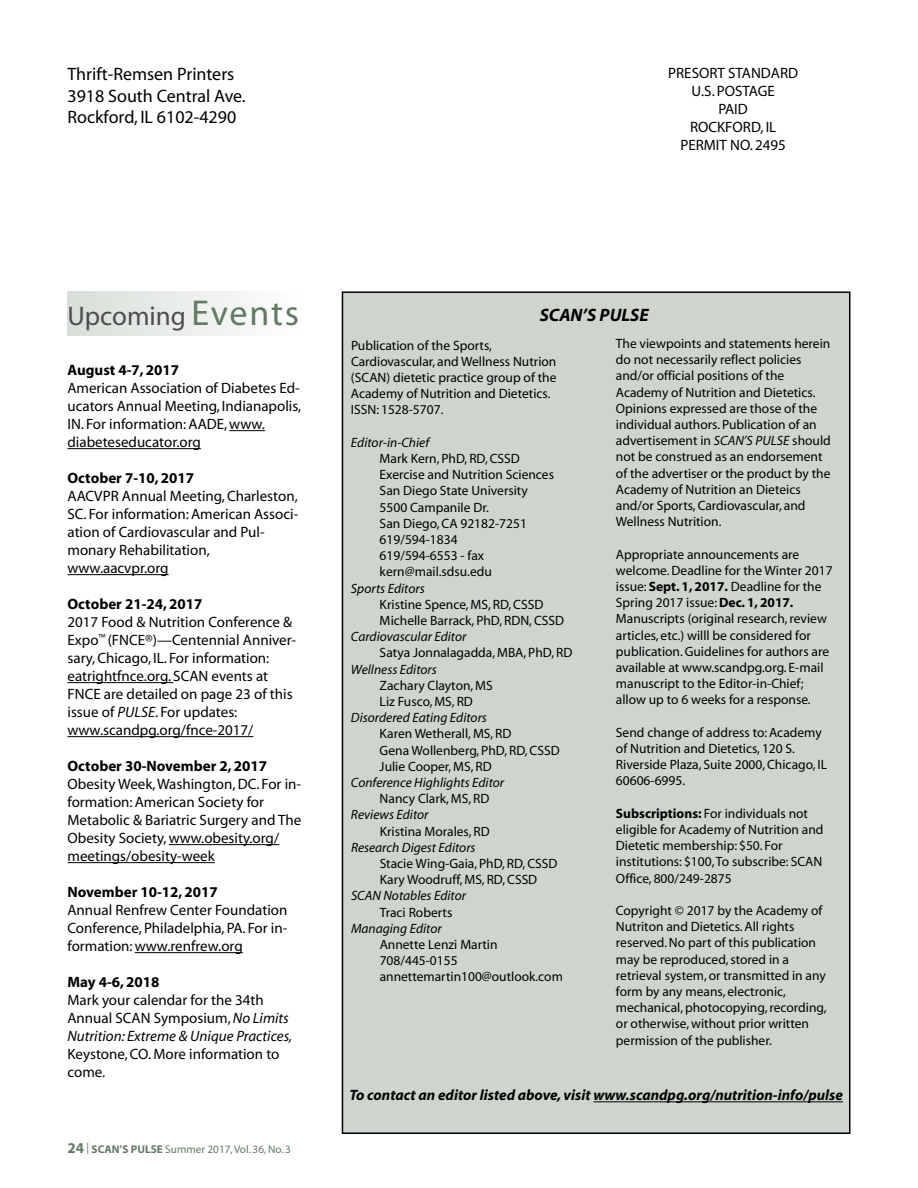
<style>
.page{position:relative;width:918px;height:1188px;background:#fff}
.page>*{position:absolute;margin:0;border:0;box-sizing:border-box;transform-origin:0 0}
.t1{font:27px "Myriad";color:#4d4d4d}
.t2{font:18px/21.6px "Myriad";color:#000}
.t3{font:italic 700 18px "Myriad";color:#000}
.t4{font:15px/18px "Myriad";color:#000}
.t5{font:700 15px "Myriad";color:#000}
.t6{font:italic 700 15px "Myriad";color:#000}
.t7{font:13.5px/16.2px "Myriad";color:#000}
.t8{font:italic 13.5px "Myriad";color:#000}
.t9{font:11.25px "Myriad";color:#627a63}
.s1{font-size:36px;color:#627a63}
.s2{font-style:italic}
.s3{font-weight:700;font-size:15px}
.s4{font-weight:700}
</style>
<div class="page">
<div style="left:342px;top:292px;width:508px;height:841px;background:#ced5ce"></div>
<hr style="left:593px;top:1101px;width:250px;height:1px;background:#000">
<hr style="left:229px;top:430px;width:36px;height:1px;background:#000">
<hr style="left:68px;top:448px;width:133px;height:1px;background:#000">
<hr style="left:68px;top:574px;width:101px;height:1px;background:#000">
<hr style="left:68px;top:682px;width:100px;height:1px;background:#000">
<hr style="left:68px;top:736px;width:185px;height:1px;background:#000">
<hr style="left:169px;top:844px;width:110px;height:1px;background:#000">
<hr style="left:68px;top:862px;width:147px;height:1px;background:#000">
<hr style="left:135px;top:952px;width:108px;height:1px;background:#000">
<div style="left:68px;top:292px;width:234px;height:44px;background:linear-gradient(to right,#d8ded8,#fefefe)"></div>
<h2 class="t2" style="left:67px;top:65px;width:180px">Thrift-Remsen Printers<br>3918 South Central Ave.<br>Rockford, IL 6102-4290</h2>
<p class="t4" style="left:668px;top:65px;width:131px;text-align:center">PRESORT STANDARD<br>U.S. POSTAGE<br>PAID<br>ROCKFORD, IL<br>PERMIT NO. 2495</p>
<h1 class="t1" style="left:68px;top:306px;width:233px">Upcoming <span class="s1">Events</span></h1>
<p class="t5" style="left:68px;top:364px;width:113px">August 4-7, 2017</p>
<p class="t4" style="left:68px;top:380px;width:235px">American Association of Diabetes Ed&shy;ucators Annual Meeting, Indianapolis, IN. For information:AADE,www. diabeteseducator.org</p>
<p class="t5" style="left:68px;top:472px;width:128px">October 7-10, 2017</p>
<p class="t4" style="left:67px;top:488px;width:232px">AACVPR Annual Meeting,Charleston,<br>SC. For information:American Associ&shy;ation of Cardiovascular and Pul&shy;monary Rehabilitation, www.aacvpr.org</p>
<p class="t5" style="left:68px;top:598px;width:137px">October 21-24, 2017</p>
<p class="t4" style="left:67px;top:614px;width:230px">2017 Food &amp; Nutrition Conference &amp; Expo<sup>™</sup> (FNCE®)—Centennial Anniver&shy;sary,Chicago, IL. For information: eatrightfnce.org. SCAN events at FNCE are detailed on page 23 of this issue of <span class="s2">PULSE</span>. For updates: www.scandpg.org/fnce-2017/</p>
<p class="t5" style="left:68px;top:760px;width:201px">October 30-November 2, 2017</p>
<p class="t4" style="left:67px;top:776px;width:235px">Obesity Week,Washington,DC. For in&shy;formation:American Society for Metabolic &amp; Bariatric Surgery and The Obesity Society,www.obesity.org/ meetings/obesity-week</p>
<p class="t5" style="left:68px;top:886px;width:152px">November 10-12, 2017</p>
<p class="t4" style="left:67px;top:902px;width:221px;text-align:justify">Annual Renfrew Center Foundation Conference, Philadelphia, PA. For in&shy;formation:www.renfrew.org</p>
<p class="t5" style="left:68px;top:976px;width:94px">May 4-6, 2018</p>
<p class="t4" style="left:67px;top:992px;width:226px">Mark your calendar for the 34th<br>Annual SCAN Symposium,<span class="s2">No Limits<br>Nutrition: Extreme &amp; Unique Practices,</span></p>
<p class="t4" style="left:67px;top:1046px;width:214px">Keystone,CO. More information to come.</p>
<p class="t9" style="left:68px;top:1145px;width:225px"><span class="s3">24</span> | <span class="s4">SCAN’S PULSE</span> Summer 2017,Vol. 36,No. 3</p>
<h2 class="t3" style="left:540px;top:309px;width:111px">SCAN’S PULSE</h2>
<p class="t7" style="left:351px;top:338px;width:207px">Publication of the Sports,<br>Cardiovascular, and Wellness Nutrion (SCAN) dietetic practice group of the<br>Academy of Nutrition and Dietetics.<br>ISSN: 1528-5707.</p>
<p class="t8" style="left:351px;top:437px;width:80px">Editor-in-Chief</p>
<p class="t7" style="left:380px;top:452px;width:176px">Mark Kern, PhD, RD,CSSD<br>Exercise and Nutrition Sciences<br>San Diego State University<br>5500 Campanile Dr.<br>San Diego,CA 92182-7251<br>619/594-1834<br>619/594-6553 - fax kern@mail.sdsu.edu</p>
<p class="t8" style="left:351px;top:583px;width:75px">Sports Editors</p>
<p class="t7" style="left:380px;top:597px;width:186px">Kristine Spence, MS, RD,CSSD<br>Michelle Barrack, PhD, RDN,CSSD</p>
<p class="t8" style="left:351px;top:632px;width:117px">Cardiovascular Editor</p>
<p class="t7" style="left:380px;top:646px;width:194px">Satya Jonnalagadda, MBA, PhD, RD</p>
<p class="t8" style="left:351px;top:664px;width:87px">Wellness Editors</p>
<p class="t7" style="left:380px;top:678px;width:115px">Zachary Clayton, MS<br>Liz Fusco, MS, RD</p>
<p class="t8" style="left:351px;top:713px;width:138px">Disordered Eating Editors</p>
<p class="t7" style="left:380px;top:727px;width:182px">Karen Wetherall, MS, RD<br>Gena Wollenberg, PhD, RD,CSSD<br>Julie Cooper, MS, RD</p>
<p class="t8" style="left:351px;top:777px;width:155px">Conference Highlights Editor</p>
<p class="t7" style="left:380px;top:792px;width:111px">Nancy Clark, MS, RD</p>
<p class="t8" style="left:351px;top:810px;width:79px">Reviews Editor</p>
<p class="t7" style="left:380px;top:824px;width:112px">Kristina Morales, RD</p>
<p class="t8" style="left:351px;top:842px;width:126px">Research Digest Editors</p>
<p class="t7" style="left:380px;top:857px;width:179px">Stacie Wing-Gaia, PhD, RD,CSSD<br>Kary Woodruff, MS, RD,CSSD</p>
<p class="t8" style="left:351px;top:891px;width:117px">SCAN Notables Editor</p>
<p class="t7" style="left:380px;top:905px;width:74px">Traci Roberts</p>
<p class="t8" style="left:351px;top:923px;width:92px">Managing Editor</p>
<p class="t7" style="left:380px;top:938px;width:185px">Annette Lenzi Martin<br>708/445-0155 annettemartin100@outlook.com</p>
<p class="t7" style="left:616px;top:337px;width:216px">The viewpoints and statements herein do not necessarily reflect policies and/or official positions of the Academy of Nutrition and Dietetics.<br>Opinions expressed are those of the individual authors. Publication of an advertisement in <span class="s2">SCAN’S PULSE</span> should not be construed as an endorsement of the advertiser or the product by the Academy of Nutrition an Dieteics and/or Sports,Cardiovascular, and Wellness Nutrition.</p>
<p class="t7" style="left:616px;top:547px;width:218px">Appropriate announcements are welcome.Deadline for the Winter 2017 issue: <span class="s4">Sept. 1, 2017.</span> Deadline for the Spring 2017 issue:<span class="s4">Dec. 1, 2017.<br></span>Manuscripts (original research,review articles, etc.) willl be considered for publication.Guidelines for authors are available at www.scandpg.org. E-mail manuscript to the Editor-in-Chief; allow up to 6 weeks for a response.</p>
<p class="t7" style="left:616px;top:725px;width:213px">Send change of address to:Academy of Nutrition and Dietetics, 120 S.<br>Riverside Plaza, Suite 2000,Chicago, IL<br>60606-6995.</p>
<p class="t7" style="left:616px;top:806px;width:209px"><span class="s4">Subscriptions:</span> For individuals not eligible for Academy of Nutrition and Dietetic membership: $50. For institutions: $100,To subscribe: SCAN Office, 800/249-2875</p>
<p class="t7" style="left:616px;top:904px;width:212px">Copyright © 2017 by the Academy of Nutriton and Dietetics.All rights reserved.No part of this publication may be reproduced,stored in a retrieval system, or transmitted in any form by any means, electronic, mechanical, photocopying,recording, or otherwise,without prior written permission of the publisher.</p>
<p class="t6" style="left:349px;top:1090px;width:495px">To contact an editor listed above, visit www.scandpg.org/nutrition-info/pulse</p>
</div>
